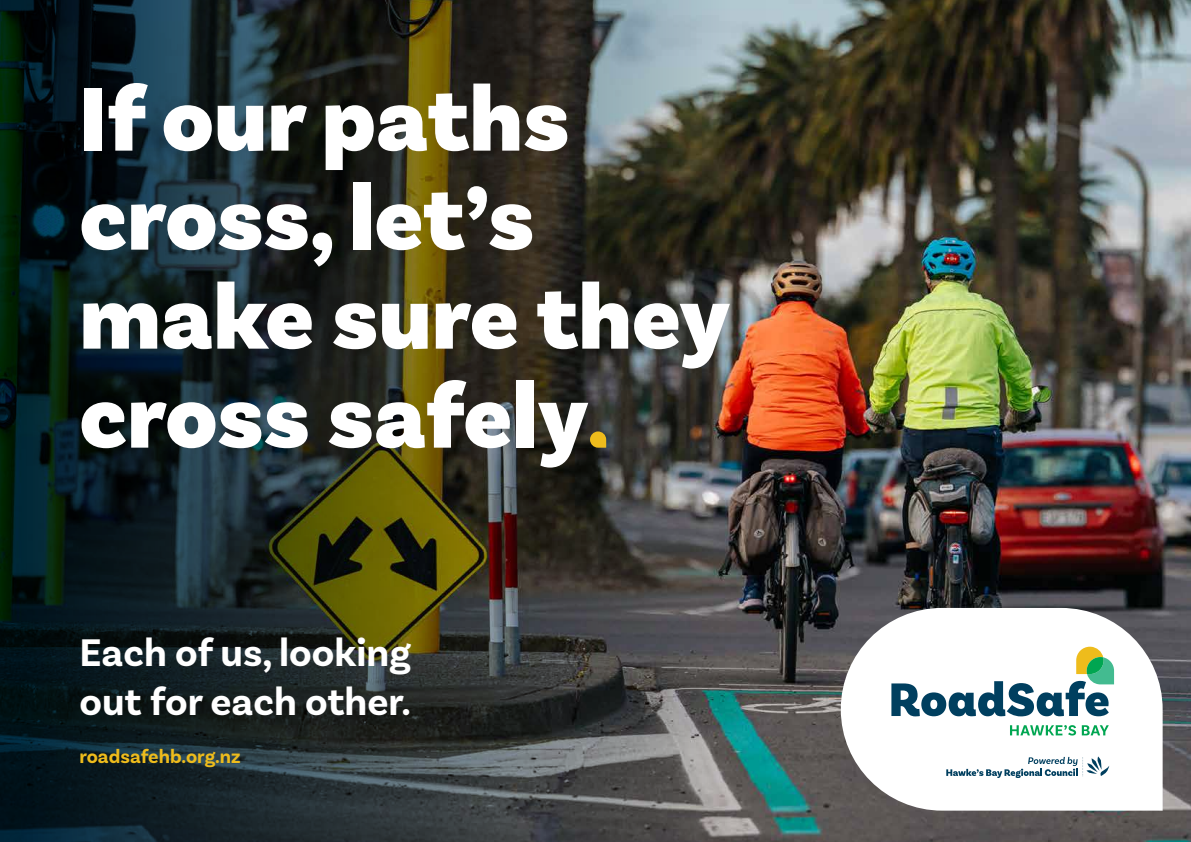
<style>
.page{position:relative;width:1191px;height:842px;background:#fff}
.page>*{position:absolute;margin:0;border:0;box-sizing:border-box;transform-origin:0 0}
.t1{font:900 95px/99px "Basic Sans";color:#fff}
.t2{font:700 40.4px/48.5px "Basic Sans";color:#fff}
.t3{font:700 20px "Basic Sans";color:#eebc1c}
</style>
<div class="page">
<img style="left:765px;top:0;width:426px;height:842px">
<img style="left:0;top:0;width:765px;height:842px">
<svg style="left:590px;top:431px;width:16px;height:17px"></svg>
<svg style="left:840px;top:608px;width:322px;height:203px"></svg>
<svg style="left:1010px;top:725px;width:98px;height:10px"></svg>
<svg style="left:891px;top:647px;width:223px;height:69px"></svg>
<svg style="left:946px;top:756px;width:163px;height:22px"></svg>
<p class="t1" style="left:79px;top:72px;width:652px">If our paths cross, let’s make sure they cross safely</p>
<p class="t2" style="left:79px;top:629px;width:333px">Each of us, looking out for each other.</p>
<p class="t3" style="left:79px;top:744px;width:163px">roadsafehb.org.nz</p>
</div>
